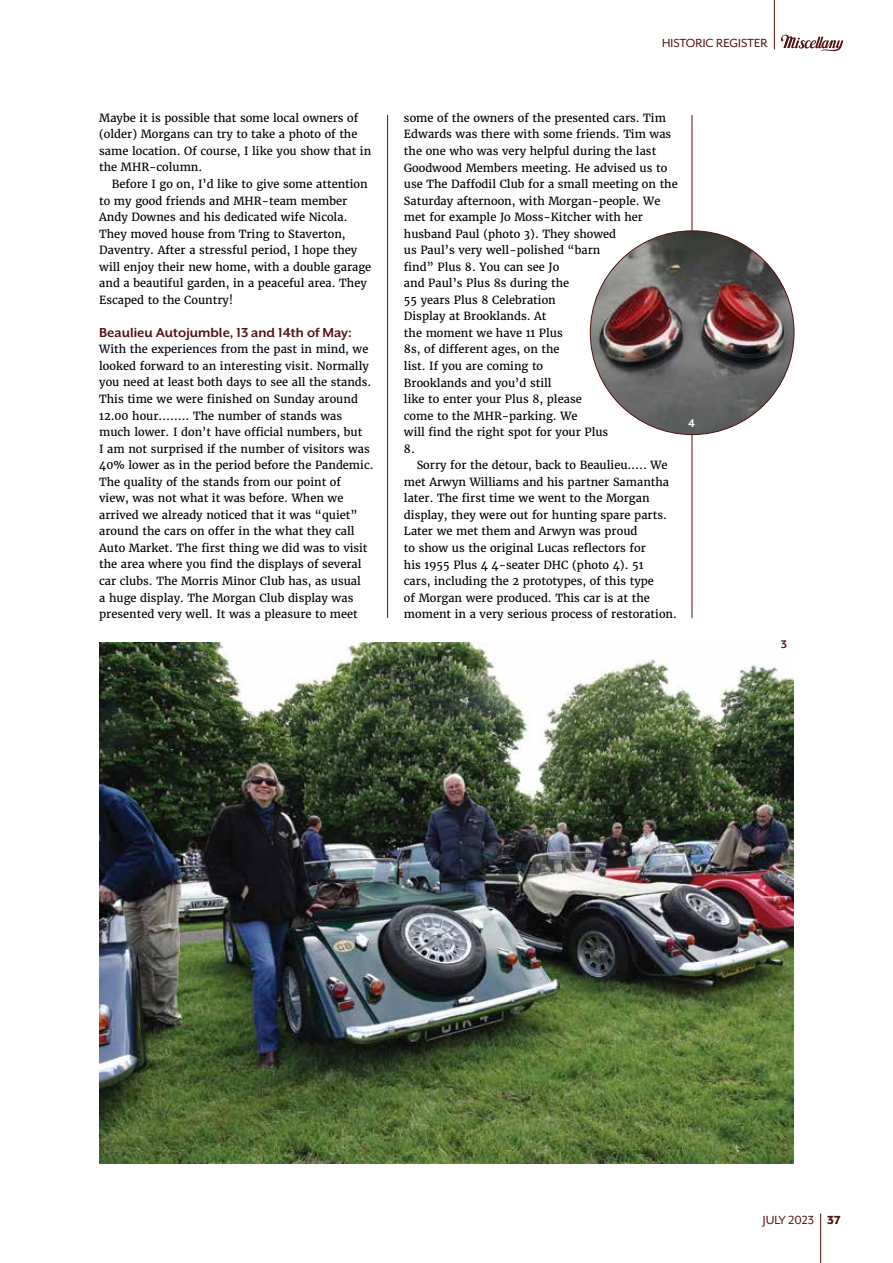
<style>
.page{position:relative;width:893px;height:1263px;background:#fff}
.page>*{position:absolute;margin:0;border:0;box-sizing:border-box;transform-origin:0 0}
.t1{font:700 15px "Mr Eaves XL San OT";color:#511210}
.t2{font:13.5px "Mr Eaves XL San OT";color:#511210}
.t3{font:700 12.75px "Mr Eaves XL San OT";color:#fff}
.t4{font:700 12.75px "Mr Eaves XL San OT";color:#511210}
.t5{font:11.1px/16.5px "Merriweather";color:#000}
.s1{font-weight:800}
</style>
<div class="page">
<hr style="left:820px;top:1213px;width:1px;height:50px;background:#511210">
<hr style="left:774px;top:0;width:1px;height:50px;background:#511210">
<svg style="left:781px;top:34px;width:62px;height:17px"></svg>
<hr style="left:387px;top:115px;width:1px;height:503px;background:#511210">
<hr style="left:692px;top:115px;width:1px;height:503px;background:#511210">
<img style="left:99px;top:643px;width:695px;height:521px">
<img style="left:590px;top:231px;width:204px;height:204px;border-radius:102px">
<p class="t5" style="left:99px;top:110px;width:274px">Maybe it is possible that some local owners of (older) Morgans can try to take a photo of the same location. Of course, I like you show that in the MHR-column.</p>
<p class="t5" style="left:99px;top:176px;width:274px;text-indent:13px">Before I go on, I’d like to give some attention to my good friends and MHR-team member Andy Downes and his dedicated wife Nicola.<br>They moved house from Tring to Staverton, Daventry. After a stressful period, I hope they will enjoy their new home, with a double garage and a beautiful garden, in a peaceful area. They Escaped to the Country!</p>
<h1 class="t1" style="left:99px;top:325px;width:254px">Beaulieu Autojumble, 13 and 14th of May:</h1>
<p class="t5" style="left:99px;top:341px;width:276px">With the experiences from the past in mind, we looked forward to an interesting visit. Normally you need at least both days to see all the stands.<br>This time we were finished on Sunday around 12.00 hour…….. The number of stands was much lower. I don’t have official numbers, but<br>I am not surprised if the number of visitors was 40% lower as in the period before the Pandemic.<br>The quality of the stands from our point of<br>view, was not what it was before. When we arrived we already noticed that it was “quiet” around the cars on offer in the what they call Auto Market. The first thing we did was to visit the area where you find the displays of several car clubs. The Morris Minor Club has, as usual<br>a huge display. The Morgan Club display was presented very well. It was a pleasure to meet</p>
<p class="t2" style="left:662px;top:36px;width:107px">HISTORIC REGISTER</p>
<p class="t5" style="left:404px;top:110px;width:275px">some of the owners of the presented cars. Tim<br>Edwards was there with some friends. Tim was the one who was very helpful during the last<br>Goodwood Members meeting. He advised us to use The Daffodil Club for a small meeting on the<br>Saturday afternoon, with Morgan-people. We met for example Jo Moss-Kitcher with her husband Paul (photo 3). They showed<br>us Paul’s very well-polished “barn<br>find” Plus 8. You can see Jo<br>and Paul’s Plus 8s during the<br>55 years Plus 8 Celebration<br>Display at Brooklands. At<br>the moment we have 11 Plus<br>8s, of different ages, on the<br>list. If you are coming to<br>Brooklands and you’d still<br>like to enter your Plus 8, please<br>come to the MHR-parking. We<br>will find the right spot for your Plus<br>8.</p>
<p class="t5" style="left:404px;top:457px;width:274px;text-indent:13px">Sorry for the detour, back to Beaulieu….. We met Arwyn Williams and his partner Samantha later. The first time we went to the Morgan display, they were out for hunting spare parts.<br>Later we met them and Arwyn was proud<br>to show us the original Lucas reflectors for<br>his 1955 Plus 4 4-seater DHC (photo 4). 51<br>cars, including the 2 prototypes, of this type<br>of Morgan were produced. This car is at the moment in a very serious process of restoration.</p>
<p class="t3" style="left:688px;top:417px;width:8px">4</p>
<p class="t4" style="left:781px;top:638px;width:8px">3</p>
<p class="t2" style="left:763px;top:1213px;width:79px">JULY 2023 <span class="s1">37</span></p>
</div>
